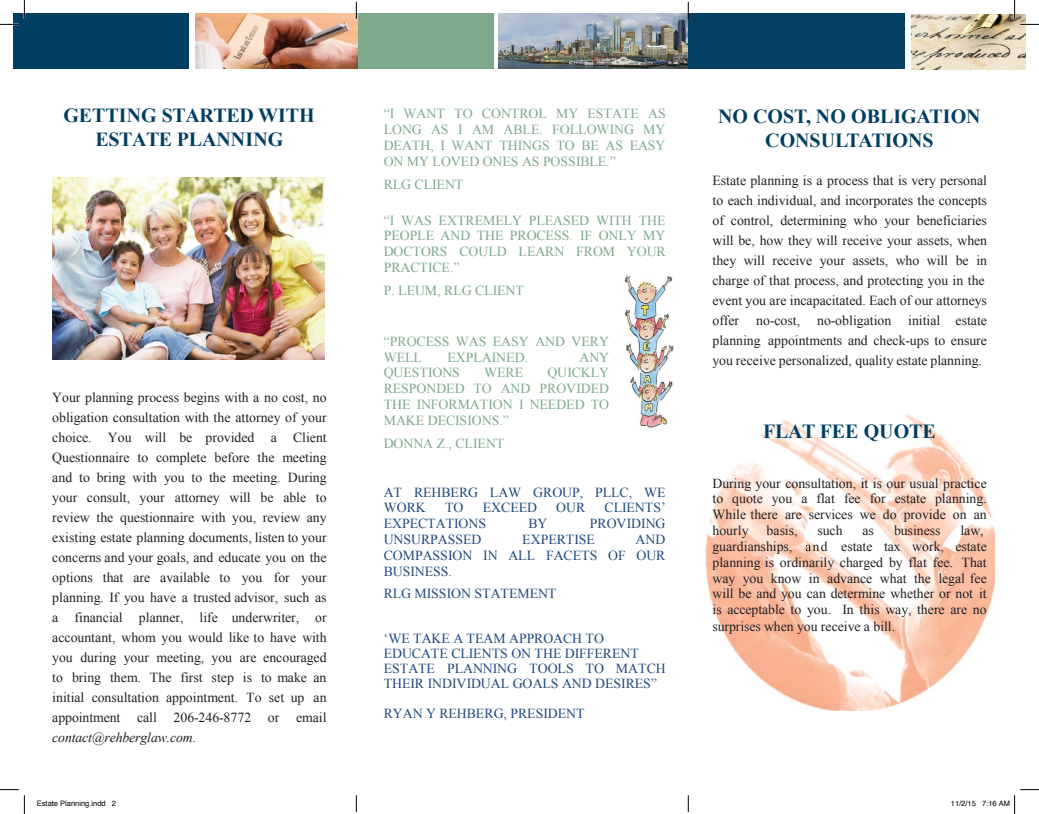
<style>
.page{position:relative;width:1039px;height:814px;background:#fff}
.page>*{position:absolute;margin:0;border:0;box-sizing:border-box;transform-origin:0 0}
.t1{font:700 20px/23.9px "Times New Roman";color:#003f62;text-align:center}
.t2{font:700 20px "Times New Roman";color:#003e62}
.t3{font:13.75px/20px "Times New Roman";color:#231f20;text-align:justify}
.t4{font:13.75px/15.9px "Times New Roman";color:#231e20;text-align:justify}
.t5{font:13.75px/15.8px "Times New Roman";letter-spacing:-.005em;color:#7ea98b;text-align:justify}
.t6{font:13.75px/15px "Times New Roman";letter-spacing:-.005em;color:#1f497d}
.t7{font:7.5px "Helvetica";color:#000}
.s1{font-style:italic}
</style>
<div class="page">
<img style="left:52px;top:178px;width:272px;height:181px">
<div style="left:13px;top:13px;width:176px;height:56px;background:#003f62"></div>
<div style="left:357px;top:13px;width:137px;height:56px;background:#7ea98b"></div>
<img style="left:195px;top:13px;width:162px;height:56px">
<img style="left:499px;top:13px;width:189px;height:56px">
<div style="left:688px;top:13px;width:217px;height:56px;background:#053f61"></div>
<img style="left:911px;top:14px;width:115px;height:56px">
<img style="left:706px;top:414px;width:288px;height:296px">
<img style="left:763px;top:422px;width:173px;height:20px">
<img style="left:712px;top:475px;width:274px;height:174px">
<svg style="left:805px;top:541px;width:22px;height:10px"></svg>
<img style="left:624px;top:275px;width:50px;height:153px">
<svg style="left:356px;top:2px;width:1px;height:17px"></svg>
<svg style="left:356px;top:795px;width:1px;height:17px"></svg>
<svg style="left:688px;top:2px;width:1px;height:17px"></svg>
<svg style="left:688px;top:795px;width:1px;height:17px"></svg>
<svg style="left:0;top:0;width:25px;height:25px"></svg>
<svg style="left:0;top:789px;width:25px;height:25px"></svg>
<svg style="left:1014px;top:0;width:25px;height:25px"></svg>
<svg style="left:1014px;top:789px;width:25px;height:25px"></svg>
<h1 class="t1" style="left:63px;top:103px;width:253px">GETTING STARTED WITH<br>ESTATE PLANNING</h1>
<p class="t3" style="left:52px;top:387px;width:276px">Your planning process begins with a no cost, no obligation consultation with the attorney of your choice. You will be provided a Client Questionnaire to complete before the meeting and to bring with you to the meeting. During your consult, your attorney will be able to review the questionnaire with you, review any existing estate planning documents, listen to your concerns and your goals, and educate you on the options that are available to you for your planning. If you have a trusted advisor, such as a financial planner, life underwriter, or accountant, whom you would like to have with you during your meeting, you are encouraged to bring them. The first step is to make an initial consultation appointment. To set up an appointment call 206-246-8772 or email <span class="s1">contact@rehberglaw.com</span>.</p>
<p class="t5" style="left:384px;top:106px;width:283px">“I WANT TO CONTROL MY ESTATE AS LONG AS I AM ABLE. FOLLOWING MY DEATH, I WANT THINGS TO BE AS EASY ON MY LOVED ONES AS POSSIBLE.”</p>
<p class="t5" style="left:384px;top:176px;width:81px">RLG CLIENT</p>
<p class="t5" style="left:384px;top:212px;width:284px">“I WAS EXTREMELY PLEASED WITH THE PEOPLE AND THE PROCESS. IF ONLY MY DOCTORS COULD LEARN FROM YOUR PRACTICE.”</p>
<p class="t5" style="left:384px;top:282px;width:142px">P. LEUM, RLG CLIENT</p>
<p class="t5" style="left:384px;top:333px;width:227px">“PROCESS WAS EASY AND VERY<br>WELL</p>
<p class="t5" style="left:448px;top:349px;width:82px">EXPLAINED.</p>
<p class="t5" style="left:579px;top:349px;width:31px">ANY</p>
<p class="t5" style="left:384px;top:365px;width:78px">QUESTIONS</p>
<p class="t5" style="left:484px;top:365px;width:41px">WERE</p>
<p class="t5" style="left:384px;top:365px;width:227px;text-indent:164px">QUICKLY RESPONDED TO AND PROVIDED THE INFORMATION I NEEDED TO MAKE DECISIONS.”</p>
<p class="t5" style="left:384px;top:435px;width:122px">DONNA Z., CLIENT</p>
<p class="t6" style="left:384px;top:484px;width:283px;line-height:15.8px">AT REHBERG LAW GROUP, PLLC, WE<br>WORK</p>
<p class="t6" style="left:445px;top:500px;width:20px">TO</p>
<p class="t6" style="left:483px;top:500px;width:56px">EXCEED</p>
<p class="t6" style="left:556px;top:500px;width:31px">OUR</p>
<p class="t6" style="left:604px;top:500px;width:62px">CLIENTS’</p>
<p class="t6" style="left:384px;top:516px;width:104px">EXPECTATIONS</p>
<p class="t6" style="left:528px;top:516px;width:21px">BY</p>
<p class="t6" style="left:590px;top:516px;width:77px">PROVIDING</p>
<p class="t6" style="left:384px;top:531px;width:99px">UNSURPASSED</p>
<p class="t6" style="left:522px;top:531px;width:74px">EXPERTISE</p>
<p class="t6" style="left:384px;top:531px;width:283px;line-height:15.9px;text-align:justify;text-indent:252px">AND COMPASSION IN ALL FACETS OF OUR BUSINESS.</p>
<p class="t6" style="left:384px;top:586px;width:174px">RLG MISSION STATEMENT</p>
<p class="t6" style="left:384px;top:631px;width:284px">‘WE TAKE A TEAM APPROACH TO<br>EDUCATE CLIENTS ON THE DIFFERENT<br>ESTATE PLANNING TOOLS TO MATCH<br>THEIR INDIVIDUAL GOALS AND DESIRES”</p>
<p class="t6" style="left:384px;top:706px;width:202px">RYAN Y REHBERG, PRESIDENT</p>
<h1 class="t1" style="left:718px;top:104px;width:264px">NO COST, NO OBLIGATION<br>CONSULTATIONS</h1>
<p class="t3" style="left:712px;top:171px;width:276px;text-align:left">Estate planning is a process that is very personal to each individual, and incorporates the concepts of control, determining who your beneficiaries will be, how they will receive your assets, when they will receive your assets, who will be in charge of that process, and protecting you in the event you are incapacitated. Each of our attorneys offer no-cost, no-obligation initial estate planning appointments and check-ups to ensure you receive personalized, quality estate planning.</p>
<h1 class="t2" style="left:763px;top:417px;width:174px">FLAT FEE QUOTE</h1>
<p class="t4" style="left:712px;top:475px;width:276px">During your consultation, it is our usual practice to quote you a flat fee for estate planning.<br>While there are services we do provide on an hourly</p>
<p class="t4" style="left:766px;top:522px;width:33px">basis,</p>
<p class="t4" style="left:817px;top:522px;width:27px">such</p>
<p class="t4" style="left:862px;top:522px;width:13px">as</p>
<p class="t4" style="left:894px;top:522px;width:48px">business</p>
<p class="t4" style="left:960px;top:522px;width:25px">law,</p>
<p class="t4" style="left:712px;top:538px;width:81px">guardianships,</p>
<p class="t4" style="left:712px;top:538px;width:276px;text-indent:129px">estate tax work, estate planning is ordinarily charged by flat fee. That way you know in advance what the legal fee will be and you can determine whether or not it is acceptable to you. In this way, there are no surprises when you receive a bill.</p>
<p class="t7" style="left:37px;top:798px;width:81px">Estate Planning.indd 2</p>
<p class="t7" style="left:951px;top:798px;width:61px">11/2/15 7:16 AM</p>
</div>
